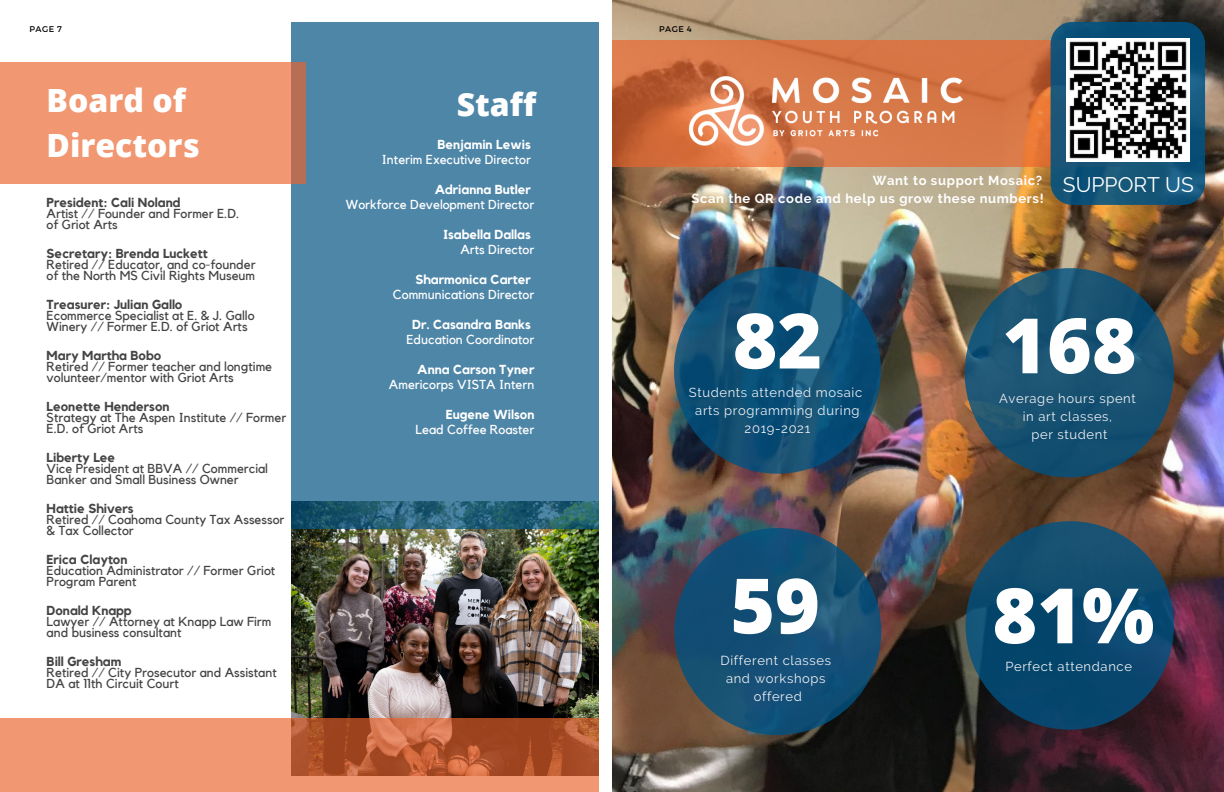
<style>
.page{position:relative;width:1224px;height:792px;background:#fff}
.page>*{position:absolute;margin:0;border:0;box-sizing:border-box;transform-origin:0 0}
.t1{font:800 76.4px "Open Sans";color:#fff}
.t2{font:800 32px/44.4px "Open Sans";color:#fff}
.t3{font:800 32px "Open Sans";color:#fefefe}
.t4{font:21px "Raleway";color:#fff}
.t5{font:13px/11.2px "Kollektif";color:#444}
.t6{font:700 13px "Kollektif";color:#444}
.t7{font:13px "Kollektif";color:#fff}
.t8{font:13px/18px "Raleway";letter-spacing:.05em;color:#eff0f2;text-align:center}
.t9{font:700 13px "Kollektif";color:#fff}
.t10{font:700 13px/18px "Raleway";letter-spacing:.05em;color:#fff;text-align:right}
.t11{font:8.3px "Montserrat";letter-spacing:.05em;color:#000}
</style>
<div class="page">
<img style="left:291px;top:528px;width:308px;height:191px">
<svg style="left:0;top:719px;width:599px;height:73px;fill:#f19771"></svg>
<div style="left:291px;top:22px;width:308px;height:506px;background:#4e86a8"></div>
<div style="left:0;top:62px;width:306px;height:122px;background:#f19771"></div>
<img style="left:612px;top:0;width:612px;height:792px">
<svg style="left:612px;top:40px;width:439px;height:127px;fill:#d77545"></svg>
<svg style="left:1051px;top:22px;width:154px;height:183px;fill:#145477"></svg>
<svg style="left:674px;top:267px;width:207px;height:207px;fill:#0c4f75"></svg>
<svg style="left:965px;top:268px;width:209px;height:209px;fill:#185272"></svg>
<div style="left:966px;top:521px;width:208px;height:209px;background:linear-gradient(to right,#0a4a6e,#0d4970);border-radius:50%"></div>
<img style="left:676px;top:60px;width:300px;height:102px">
<img style="left:1067px;top:39px;width:123px;height:123px">
<svg style="left:674px;top:528px;width:207px;height:207px;fill:#124e75"></svg>
<p class="t11" style="left:30px;top:23px;width:34px">PAGE 7</p>
<h2 class="t2" style="left:47px;top:78px;width:155px">Board of<br>Directors</h2>
<h2 class="t3" style="left:457px;top:81px;width:81px">Staff</h2>
<p class="t9" style="left:437px;top:139px;width:95px">Benjamin Lewis</p>
<p class="t7" style="left:382px;top:154px;width:151px">Interim Executive Director</p>
<p class="t9" style="left:435px;top:184px;width:98px">Adrianna Butler</p>
<p class="t7" style="left:346px;top:199px;width:190px">Workforce Development Director</p>
<p class="t9" style="left:443px;top:229px;width:89px">Isabella Dallas</p>
<p class="t7" style="left:460px;top:244px;width:76px">Arts Director</p>
<p class="t9" style="left:415px;top:274px;width:117px">Sharmonica Carter</p>
<p class="t7" style="left:393px;top:289px;width:143px">Communications Director</p>
<p class="t9" style="left:412px;top:319px;width:120px">Dr. Casandra Banks</p>
<p class="t7" style="left:406px;top:334px;width:129px">Education Coordinator</p>
<p class="t9" style="left:417px;top:364px;width:119px">Anna Carson Tyner</p>
<p class="t7" style="left:389px;top:379px;width:147px">Americorps VISTA Intern</p>
<p class="t9" style="left:446px;top:409px;width:90px">Eugene Wilson</p>
<p class="t7" style="left:415px;top:424px;width:120px">Lead Coffee Roaster</p>
<p class="t6" style="left:47px;top:196px;width:135px">President: Cali Noland</p>
<p class="t5" style="left:47px;top:208px;width:194px">Artist // Founder and Former E.D. of Griot Arts</p>
<p class="t6" style="left:47px;top:247px;width:163px">Secretary: Brenda Luckett</p>
<p class="t5" style="left:47px;top:259px;width:211px">Retired // Educator, and co-founder of the North MS Civil Rights Museum</p>
<p class="t6" style="left:47px;top:298px;width:137px">Treasurer: Julian Gallo</p>
<p class="t5" style="left:47px;top:310px;width:209px">Ecommerce Specialist at E. &amp; J. Gallo<br>Winery // Former E.D. of Griot Arts</p>
<p class="t6" style="left:47px;top:349px;width:116px">Mary Martha Bobo</p>
<p class="t5" style="left:47px;top:361px;width:227px">Retired // Former teacher and longtime volunteer/mentor with Griot Arts</p>
<p class="t6" style="left:47px;top:400px;width:124px">Leonette Henderson</p>
<p class="t5" style="left:47px;top:412px;width:241px">Strategy at The Aspen Institute // Former<br>E.D. of Griot Arts</p>
<p class="t6" style="left:47px;top:451px;width:70px">Liberty Lee</p>
<p class="t5" style="left:47px;top:463px;width:223px">Vice President at BBVA // Commercial<br>Banker and Small Business Owner</p>
<p class="t6" style="left:47px;top:502px;width:89px">Hattie Shivers</p>
<p class="t5" style="left:47px;top:514px;width:239px">Retired // Coahoma County Tax Assessor &amp; Tax Collector</p>
<p class="t6" style="left:47px;top:553px;width:82px">Erica Clayton</p>
<p class="t5" style="left:47px;top:565px;width:230px">Education Administrator // Former Griot<br>Program Parent</p>
<p class="t6" style="left:47px;top:604px;width:87px">Donald Knapp</p>
<p class="t5" style="left:47px;top:616px;width:226px">Lawyer // Attorney at Knapp Law Firm and business consultant</p>
<p class="t6" style="left:47px;top:655px;width:76px">Bill Gresham</p>
<p class="t5" style="left:47px;top:667px;width:232px">Retired // City Prosecutor and Assistant<br>DA at 11th Circuit Court</p>
<p class="t11" style="left:659px;top:23px;width:34px">PAGE 4</p>
<p class="t10" style="left:691px;top:172px;width:354px">Want to support Mosaic?<br>Scan the QR code and help us grow these numbers!</p>
<h3 class="t4" style="left:1063px;top:173px;width:132px">SUPPORT US</h3>
<h1 class="t1" style="left:733px;top:287px;width:91px">82</h1>
<p class="t8" style="left:689px;top:383px;width:175px">Students attended mosaic arts programming during<br>2019-2021</p>
<h1 class="t1" style="left:730px;top:552px;width:91px">59</h1>
<p class="t8" style="left:721px;top:651px;width:112px">Different classes and workshops offered</p>
<h1 class="t1" style="left:1002px;top:292px;width:136px">168</h1>
<p class="t8" style="left:999px;top:389px;width:138px">Average hours spent in art classes,<br>per student</p>
<h1 class="t1" style="left:992px;top:562px;width:163px">81%</h1>
<p class="t8" style="left:1005px;top:658px;width:128px">Perfect attendance</p>
</div>
